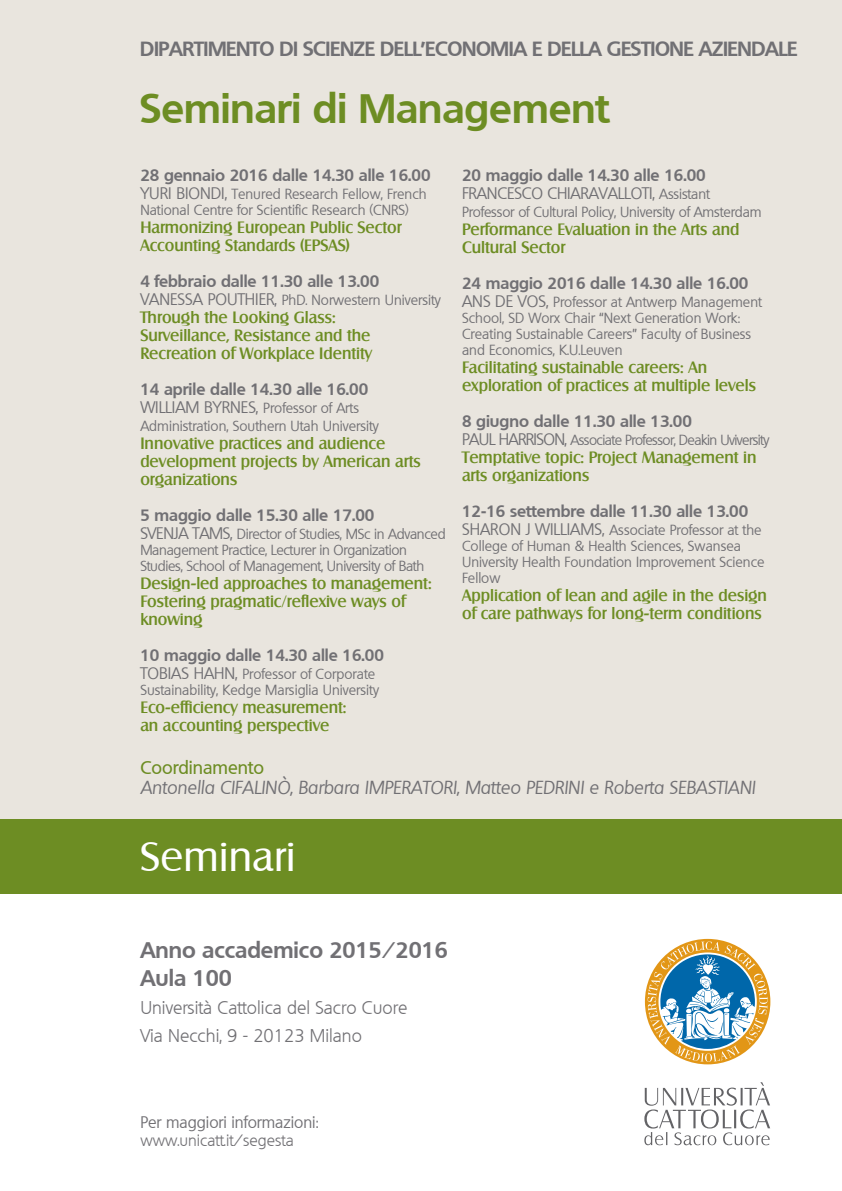
<style>
.page{position:relative;width:842px;height:1191px;background:#fff}
.page>*{position:absolute;margin:0;border:0;box-sizing:border-box;transform-origin:0 0}
.t1{font:40.2px "Salzburg";letter-spacing:.01em;color:#fff}
.t2{font:700 40px "Quebec";color:#6d8d23}
.t3{font:700 22px "Quebec";color:#717074}
.t4{font:700 20px "Quebec";letter-spacing:-.02em;color:#717074}
.t5{font:italic 18px "Quebec";color:#717074}
.t6{font:300 18px "Quebec";color:#717074}
.t7{font:500 18px "Quebec";color:#6d8d23}
.t8{font:500 16px/18px "Salzburg";color:#6d8d23}
.t9{font:700 16px "Quebec";color:#717074}
.t10{font:16px "Quebec";letter-spacing:-.005em;color:#717074}
.t11{font:300 16px "Quebec";color:#717074}
.t12{font:14px/16px "Quebec";color:#717074}
.t13{font:14px/16px "Quebec";letter-spacing:-.02em;color:#717074}
.t14{font:14px "Quebec";letter-spacing:-.04em;color:#717074}
.s1{font-size:16px}
.s2{font-size:14px}
</style>
<div class="page">
<div style="left:0;top:0;width:842px;height:832px;background:#e9e5de"></div>
<div style="left:0;top:819px;width:842px;height:74px;background:#6d8d23"></div>
<svg style="left:645px;top:939px;width:125px;height:125px"></svg>
<svg style="left:644px;top:1082px;width:126px;height:63px"></svg>
<p class="t4" style="left:140px;top:36px;width:659px">DIPARTIMENTO DI SCIENZE DELL’ECONOMIA E DELLA GESTIONE AZIENDALE</p>
<p class="t2" style="left:140px;top:82px;width:470px">Seminari di Management</p>
<p class="t9" style="left:140px;top:164px;width:292px">28 gennaio 2016 dalle 14.30 alle 16.00</p>
<p class="t12" style="left:140px;top:186px;width:288px"><span class="s1">YURI BIONDI,</span> Tenured Research Fellow, French<br>National Centre for Scientific Research (CNRS)</p>
<p class="t8" style="left:140px;top:218px;width:263px">Harmonizing European Public Sector<br>Accounting Standards (EPSAS)</p>
<p class="t9" style="left:140px;top:270px;width:240px">4 febbraio dalle 11.30 alle 13.00</p>
<p class="t12" style="left:140px;top:292px;width:302px"><span class="s1">VANESSA POUTHIER,</span> PhD. Norwestern University</p>
<p class="t8" style="left:140px;top:308px;width:197px">Through the Looking Glass:</p>
<p class="t8" style="left:140px;top:326px;width:233px">Surveillance, Resistance and the<br>Recreation of Workplace Identity</p>
<p class="t9" style="left:140px;top:378px;width:230px">14 aprile dalle 14.30 alle 16.00</p>
<p class="t12" style="left:140px;top:399px;width:240px;line-height:18px"><span class="s1">WILLIAM BYRNES,</span> Professor of Arts<br>Administration, Southern Utah University</p>
<p class="t8" style="left:140px;top:434px;width:282px">Innovative practices and audience development projects by American arts organizations</p>
<p class="t9" style="left:140px;top:504px;width:236px">5 maggio dalle 15.30 alle 17.00</p>
<p class="t13" style="left:140px;top:526px;width:307px"><span class="s1">SVENJA TAMS,</span> Director of Studies, MSc in Advanced<br>Management Practice, Lecturer in Organization<br>Studies, School of Management, University of Bath</p>
<p class="t8" style="left:140px;top:574px;width:293px">Design-led approaches to management:<br>Fostering pragmatic/reflexive ways of knowing</p>
<p class="t9" style="left:140px;top:644px;width:245px">10 maggio dalle 14.30 alle 16.00</p>
<p class="t12" style="left:140px;top:666px;width:240px"><span class="s1">TOBIAS HAHN,</span> Professor of Corporate<br>Sustainability, Kedge Marsiglia University</p>
<p class="t8" style="left:140px;top:698px;width:208px">Eco-efficiency measurement:</p>
<p class="t8" style="left:140px;top:716px;width:191px">an accounting perspective</p>
<p class="t9" style="left:462px;top:164px;width:245px">20 maggio dalle 14.30 alle 16.00</p>
<p class="t10" style="left:462px;top:183px;width:249px">FRANCESCO CHIARAVALLOTI, <span class="s2">Assistant</span></p>
<p class="t12" style="left:462px;top:204px;width:301px">Professor of Cultural Policy, University of Amsterdam</p>
<p class="t8" style="left:462px;top:220px;width:279px">Performance Evaluation in the Arts and<br>Cultural Sector</p>
<p class="t9" style="left:462px;top:272px;width:288px">24 maggio 2016 dalle 14.30 alle 16.00</p>
<p class="t12" style="left:462px;top:294px;width:301px"><span class="s1">ANS DE VOS,</span> Professor at Antwerp Management<br>School, SD Worx Chair “Next Generation Work:</p>
<p class="t12" style="left:462px;top:326px;width:291px">Creating Sustainable Careers” Faculty of Business and Economics, K.U.Leuven</p>
<p class="t8" style="left:462px;top:358px;width:296px">Facilitating sustainable careers: An exploration of practices at multiple levels</p>
<p class="t9" style="left:462px;top:410px;width:231px">8 giugno dalle 11.30 alle 13.00</p>
<p class="t14" style="left:462px;top:431px;width:309px"><span class="s1">PAUL HARRISON,</span> Associate Professor, Deakin Uviversity</p>
<p class="t8" style="left:462px;top:448px;width:296px">Temptative topic: Project Management in arts organizations</p>
<p class="t9" style="left:462px;top:500px;width:288px">12-16 settembre dalle 11.30 alle 13.00</p>
<p class="t12" style="left:462px;top:522px;width:304px"><span class="s1">SHARON J WILLIAMS,</span> Associate Professor at the College of Human &amp; Health Sciences, Swansea University Health Foundation Improvement Science Fellow</p>
<p class="t8" style="left:462px;top:586px;width:306px">Application of lean and agile in the design of care pathways for long-term conditions</p>
<p class="t7" style="left:140px;top:755px;width:125px">Coordinamento</p>
<p class="t5" style="left:140px;top:775px;width:616px">Antonella CIFALINÒ, Barbara IMPERATORI, Matteo PEDRINI e Roberta SEBASTIANI</p>
<p class="t1" style="left:140px;top:832px;width:156px">Seminari</p>
<p class="t3" style="left:140px;top:936px;width:309px">Anno accademico 2015/2016</p>
<p class="t3" style="left:140px;top:964px;width:93px">Aula 100</p>
<p class="t6" style="left:140px;top:996px;width:269px">Università Cattolica del Sacro Cuore</p>
<p class="t6" style="left:140px;top:1024px;width:223px">Via Necchi, 9 - 20123 Milano</p>
<p class="t10" style="left:140px;top:1112px;width:180px">Per maggiori informazioni:</p>
<p class="t11" style="left:140px;top:1130px;width:155px">www.unicatt.it/segesta</p>
</div>
